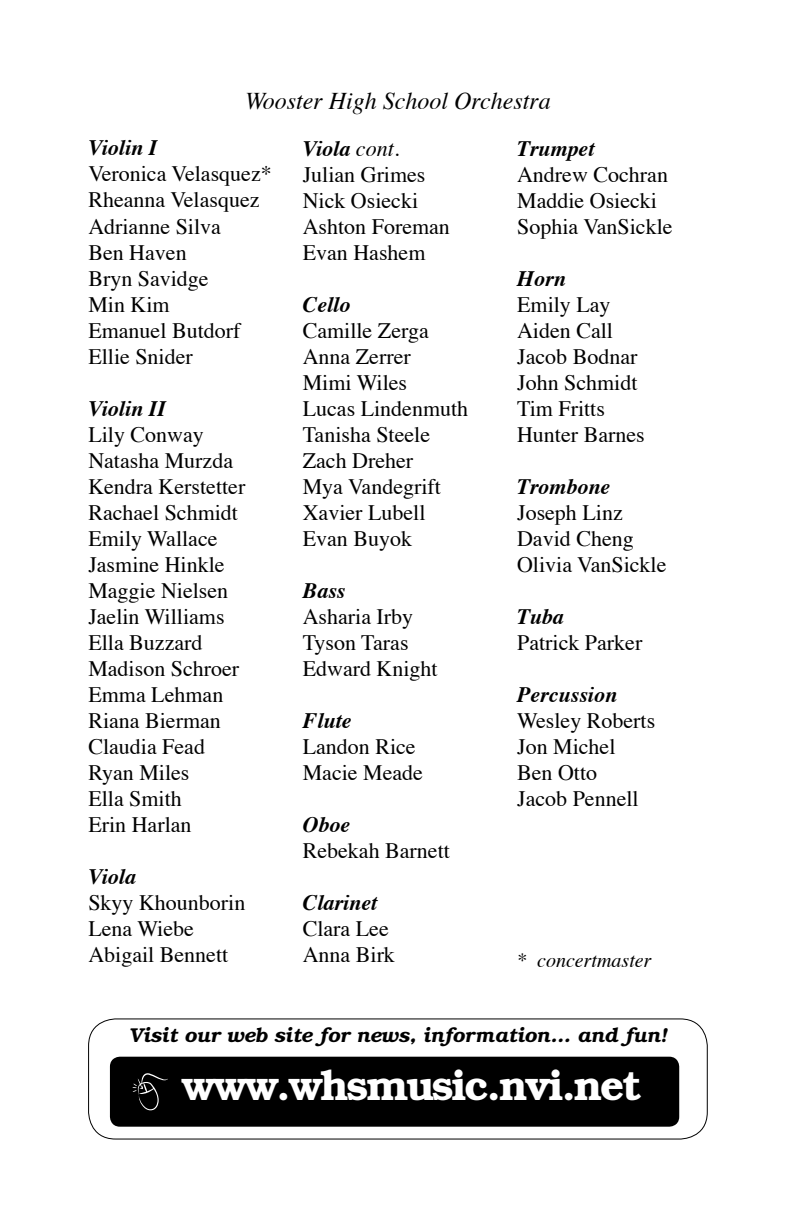
<style>
.page{position:relative;width:792px;height:1224px;background:#fff}
.page>*{position:absolute;margin:0;border:0;box-sizing:border-box;transform-origin:0 0}
.t1{font:54px "Webstar BV";color:#fff}
.t2{font:600 42px "Bookman";letter-spacing:-.05em;color:#fff}
.t3{font:italic 24px "Times";color:#000}
.t4{font:22px/26px "Times";color:#000}
.t5{font:italic 700 22px "Times";color:#000}
.t6{font:italic 600 20px "Bookman";color:#000}
.t7{font:italic 20px "Times";color:#000}
.s1{font-weight:700;font-style:italic}
.s2{font-style:italic}
</style>
<div class="page">
<div style="left:111px;top:1058px;width:567px;height:68px;background:#000;border-radius:9px"></div>
<div style="left:110px;top:1057px;width:569px;height:70px;border:2px solid #000;border-radius:9px"></div>
<div style="left:88px;top:1019px;width:620px;height:120px;border:1px solid #000;border-radius:27px"></div>
<p class="t3" style="left:245px;top:81px;width:307px">Wooster High School Orchestra</p>
<p class="t5" style="left:88px;top:127px;width:71px">Violin I</p>
<p class="t4" style="left:88px;top:159px;width:185px">Veronica Velasquez*<br>Rheanna Velasquez<br>Adrianne Silva<br>Ben Haven<br>Bryn Savidge<br>Min Kim<br>Emanuel Butdorf<br>Ellie Snider</p>
<p class="t5" style="left:88px;top:387px;width:79px">Violin II</p>
<p class="t4" style="left:88px;top:419px;width:158px">Lily Conway<br>Natasha Murzda<br>Kendra Kerstetter<br>Rachael Schmidt<br>Emily Wallace<br>Jasmine Hinkle<br>Maggie Nielsen<br>Jaelin Williams<br>Ella Buzzard<br>Madison Schroer<br>Emma Lehman<br>Riana Bierman<br>Claudia Fead<br>Ryan Miles<br>Ella Smith<br>Erin Harlan</p>
<p class="t5" style="left:88px;top:856px;width:49px">Viola</p>
<p class="t4" style="left:88px;top:887px;width:159px">Skyy Khounborin<br>Lena Wiebe<br>Abigail Bennett</p>
<p class="t4" style="left:303px;top:133px;width:149px"><span class="s1">Viola</span> <span class="s2">cont.<br></span>Julian Grimes<br>Nick Osiecki<br>Ashton Foreman<br>Evan Hashem</p>
<p class="t5" style="left:303px;top:284px;width:49px">Cello</p>
<p class="t4" style="left:303px;top:315px;width:167px">Camille Zerga<br>Anna Zerrer<br>Mimi Wiles<br>Lucas Lindenmuth<br>Tanisha Steele<br>Zach Dreher<br>Mya Vandegrift<br>Xavier Lubell<br>Evan Buyok</p>
<p class="t5" style="left:303px;top:570px;width:44px">Bass</p>
<p class="t4" style="left:303px;top:601px;width:137px">Asharia Irby<br>Tyson Taras<br>Edward Knight</p>
<p class="t5" style="left:303px;top:700px;width:50px">Flute</p>
<p class="t4" style="left:303px;top:731px;width:122px">Landon Rice<br>Macie Meade</p>
<p class="t5" style="left:303px;top:804px;width:49px">Oboe</p>
<p class="t4" style="left:303px;top:835px;width:149px">Rebekah Barnett</p>
<p class="t5" style="left:303px;top:882px;width:76px">Clarinet</p>
<p class="t4" style="left:303px;top:913px;width:94px">Clara Lee<br>Anna Birk</p>
<p class="t5" style="left:517px;top:128px;width:79px">Trumpet</p>
<p class="t4" style="left:517px;top:159px;width:157px">Andrew Cochran<br>Maddie Osiecki<br>Sophia VanSickle</p>
<p class="t5" style="left:517px;top:258px;width:50px">Horn</p>
<p class="t4" style="left:517px;top:290px;width:129px">Emily Lay<br>Aiden Call<br>Jacob Bodnar<br>John Schmidt<br>Tim Fritts<br>Hunter Barnes</p>
<p class="t5" style="left:517px;top:466px;width:95px">Trombone</p>
<p class="t4" style="left:517px;top:498px;width:151px">Joseph Linz<br>David Cheng<br>Olivia VanSickle</p>
<p class="t5" style="left:517px;top:596px;width:48px">Tuba</p>
<p class="t4" style="left:517px;top:628px;width:127px">Patrick Parker</p>
<p class="t5" style="left:517px;top:674px;width:102px">Percussion</p>
<p class="t4" style="left:517px;top:706px;width:140px">Wesley Roberts<br>Jon Michel<br>Ben Otto<br>Jacob Pennell</p>
<p class="t7" style="left:517px;top:943px;width:136px">* concertmaster</p>
<p class="t6" style="left:129px;top:1023px;width:539px">Visit our web site for news, information... and fun!</p>
<h1 class="t1" style="left:130px;top:1071px;width:41px">x</h1>
<h2 class="t2" style="left:182px;top:1061px;width:461px">www.whsmusic.nvi.net</h2>
</div>
